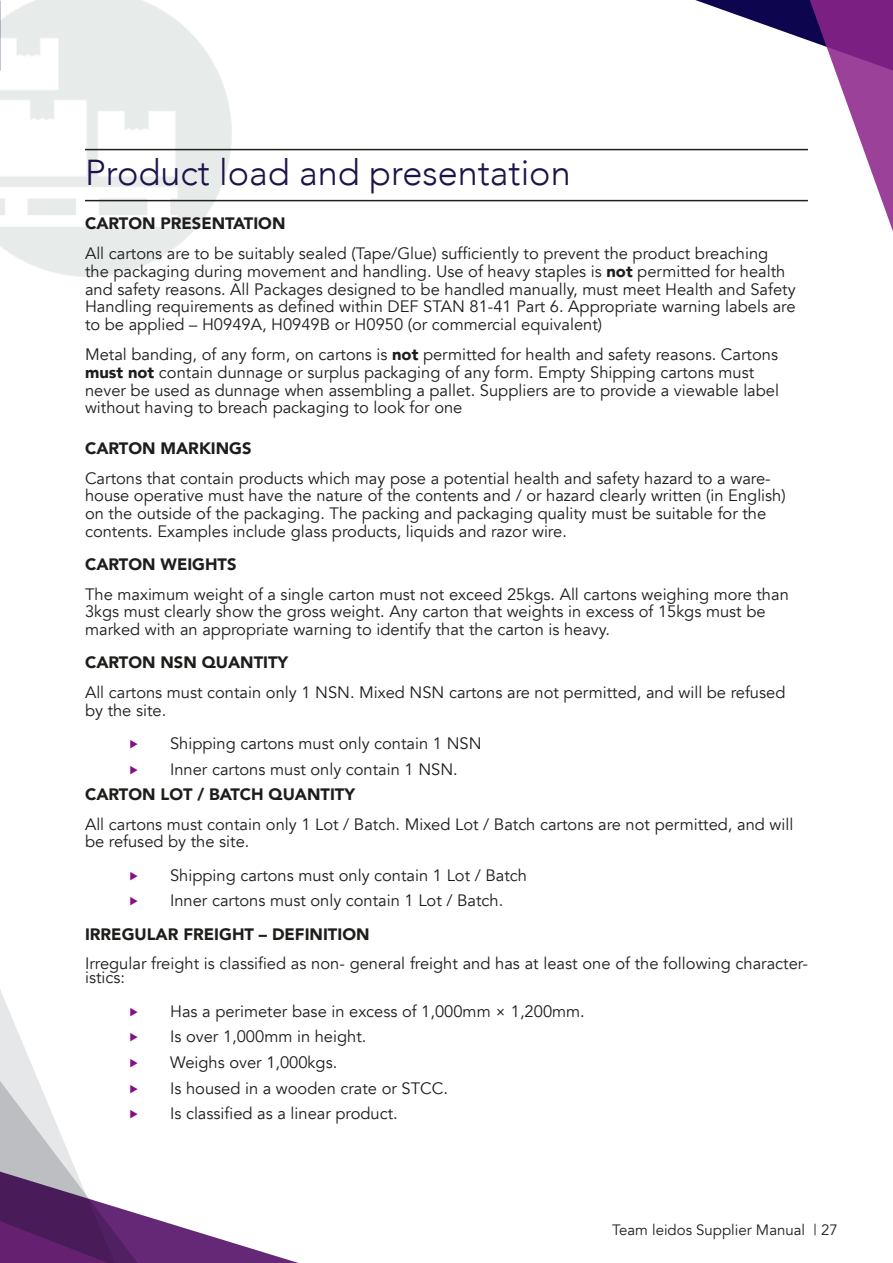
<style>
.page{position:relative;width:893px;height:1263px;background:#fff}
.page>*{position:absolute;margin:0;border:0;box-sizing:border-box;transform-origin:0 0}
.t1{font:300 36px "Avenir";color:#1f124a}
.t2{font:16.5px/17.9px "Avenir";color:#1d1d1b}
.t3{font:900 16.5px "Avenir";color:#1d1d1b}
.t4{font:15px "Avenir";color:#231f20}
.s1{font-weight:900}
</style>
<div class="page">
<img style="left:1px;top:0;width:231px;height:276px">
<svg style="left:695px;top:0;width:198px;height:232px"></svg>
<svg style="left:0;top:990px;width:242px;height:273px"></svg>
<svg style="left:0;top:0;width:1px;height:247px"></svg>
<hr style="left:85px;top:200px;width:723px;height:1px;background:#231f20">
<hr style="left:85px;top:149px;width:723px;height:1px;background:#231f20">
<svg style="left:130px;top:1007px;width:22px;height:10px"></svg>
<svg style="left:130px;top:1033px;width:22px;height:10px"></svg>
<svg style="left:130px;top:1059px;width:22px;height:10px"></svg>
<svg style="left:130px;top:1084px;width:22px;height:10px"></svg>
<svg style="left:130px;top:1110px;width:22px;height:10px"></svg>
<h1 class="t1" style="left:85px;top:151px;width:487px">Product load and presentation</h1>
<p class="t3" style="left:85px;top:209px;width:202px">CARTON PRESENTATION</p>
<p class="t2" style="left:85px;top:245px;width:712px">All cartons are to be suitably sealed (Tape/Glue) sufficiently to prevent the product breaching the packaging during movement and handling. Use of heavy staples is <span class="s1">not</span> permitted for health and safety reasons. All Packages designed to be handled manually, must meet Health and Safety Handling requirements as defined within DEF STAN 81-41 Part 6. Appropriate warning labels are to be applied – H0949A, H0949B or H0950 (or commercial equivalent)</p>
<p class="t2" style="left:85px;top:346px;width:695px">Metal banding, of any form, on cartons is <span class="s1">not</span> permitted for health and safety reasons. Cartons <span class="s1">must not</span> contain dunnage or surplus packaging of any form. Empty Shipping cartons must never be used as dunnage when assembling a pallet. Suppliers are to provide a viewable label without having to breach packaging to look for one</p>
<p class="t3" style="left:85px;top:434px;width:168px">CARTON MARKINGS</p>
<p class="t2" style="left:85px;top:469px;width:702px">Cartons that contain products which may pose a potential health and safety hazard to a ware&shy;house operative must have the nature of the contents and / or hazard clearly written (in English) on the outside of the packaging. The packing and packaging quality must be suitable for the contents. Examples include glass products, liquids and razor wire.</p>
<p class="t3" style="left:85px;top:550px;width:153px">CARTON WEIGHTS</p>
<p class="t2" style="left:85px;top:585px;width:705px">The maximum weight of a single carton must not exceed 25kgs. All cartons weighing more than<br>3kgs must clearly show the gross weight. Any carton that weights in excess of 15kgs must be marked with an appropriate warning to identify that the carton is heavy.</p>
<p class="t3" style="left:85px;top:648px;width:205px">CARTON NSN QUANTITY</p>
<p class="t2" style="left:85px;top:683px;width:702px">All cartons must contain only 1 NSN. Mixed NSN cartons are not permitted, and will be refused by the site.</p>
<p class="t2" style="left:170px;top:731px;width:313px;line-height:25.7px">Shipping cartons must only contain 1 NSN<br>Inner cartons must only contain 1 NSN.</p>
<p class="t3" style="left:85px;top:780px;width:272px">CARTON LOT / BATCH QUANTITY</p>
<p class="t2" style="left:85px;top:815px;width:710px">All cartons must contain only 1 Lot / Batch. Mixed Lot / Batch cartons are not permitted, and will be refused by the site.</p>
<p class="t2" style="left:170px;top:862px;width:358px;line-height:25.7px">Shipping cartons must only contain 1 Lot / Batch<br>Inner cartons must only contain 1 Lot / Batch.</p>
<p class="t3" style="left:85px;top:920px;width:286px">IRREGULAR FREIGHT – DEFINITION</p>
<p class="t2" style="left:85px;top:957px;width:724px;line-height:14.1px">Irregular freight is classified as non- general freight and has at least one of the following character&shy;istics:</p>
<p class="t2" style="left:170px;top:998px;width:416px;line-height:25.7px">Has a perimeter base in excess of 1,000mm × 1,200mm.<br>Is over 1,000mm in height.<br>Weighs over 1,000kgs.<br>Is housed in a wooden crate or STCC.<br>Is classified as a linear product.</p>
<p class="t4" style="left:612px;top:1221px;width:227px">Team leidos Supplier Manual | 27</p>
</div>
